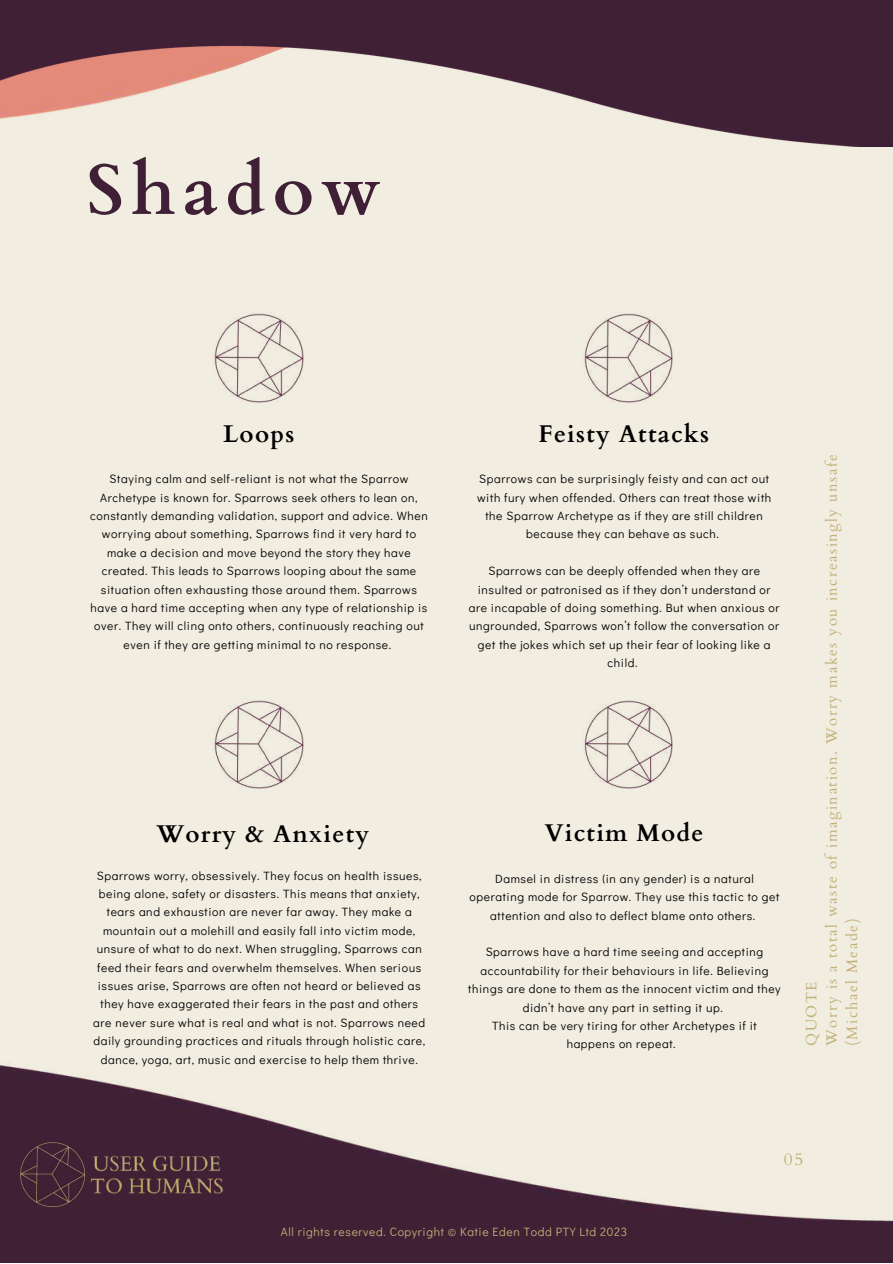
<style>
.page{position:relative;width:893px;height:1264px;background:#fff}
.page>*{position:absolute;margin:0;border:0;box-sizing:border-box;transform-origin:0 0}
.t1{font:700 70.95px "Cardo";letter-spacing:.1em;color:#402036}
.t2{font:700 24.15px "Cardo";letter-spacing:.05em;color:#000}
.t3{font:17.55px "Cardo";color:#c2b078}
.t4{font:15px/20.2px "Cardo";letter-spacing:.1em;color:#c2b078}
.t5{font:12px/18.5px "Didact Gothic";letter-spacing:.05em;color:#000;text-align:center}
.t6{font:12px "Didact Gothic";letter-spacing:.05em;color:#c2b078}
</style>
<div class="page">
<div style="left:0;top:0;width:892px;height:1262px;background:#f1ede1"></div>
<img style="left:0;top:1062px;width:892px;height:200px">
<img style="left:19px;top:1140px;width:67px;height:68px">
<img style="left:89px;top:1152px;width:134px;height:44px">
<img style="left:214px;top:358px;width:90px;height:45px">
<img style="left:584px;top:313px;width:89px;height:90px">
<img style="left:214px;top:700px;width:90px;height:89px">
<img style="left:584px;top:700px;width:89px;height:89px">
<img style="left:214px;top:313px;width:90px;height:45px">
<img style="left:0;top:2px;width:892px;height:145px">
<h1 class="t1" style="left:86px;top:144px;width:296px">Shadow</h1>
<h2 class="t2" style="left:223px;top:418px;width:73px">Loops</h2>
<p class="t5" style="left:90px;top:469px;width:339px">Staying calm and self-reliant is not what the Sparrow Archetype is known for. Sparrows seek others to lean on, constantly demanding validation, support and advice. When worrying about something, Sparrows find it very hard to make a decision and move beyond the story they have created. This leads to Sparrows looping about the same situation often exhausting those around them. Sparrows have a hard time accepting when any type of relationship is over. They will cling onto others, continuously reaching out even if they are getting minimal to no response.</p>
<h2 class="t2" style="left:156px;top:818px;width:214px">Worry &amp; Anxiety</h2>
<p class="t5" style="left:93px;top:865px;width:333px">Sparrows worry, obsessively. They focus on health issues, being alone, safety or disasters. This means that anxiety, tears and exhaustion are never far away. They make a mountain out a molehill and easily fall into victim mode, unsure of what to do next. When struggling, Sparrows can feed their fears and overwhelm themselves. When serious issues arise, Sparrows are often not heard or believed as they have exaggerated their fears in the past and others are never sure what is real and what is not. Sparrows need daily grounding practices and rituals through holistic care, dance, yoga, art, music and exercise to help them thrive.</p>
<h2 class="t2" style="left:538px;top:418px;width:172px">Feisty Attacks</h2>
<p class="t5" style="left:477px;top:469px;width:296px">Sparrows can be surprisingly feisty and can act out with fury when offended. Others can treat those with the Sparrow Archetype as if they are still children because they can behave as such.</p>
<p class="t5" style="left:469px;top:561px;width:312px">Sparrows can be deeply offended when they are insulted or patronised as if they don’t understand or are incapable of doing something. But when anxious or ungrounded, Sparrows won’t follow the conversation or get the jokes which set up their fear of looking like a child.</p>
<h2 class="t2" style="left:544px;top:817px;width:160px">Victim Mode</h2>
<p class="t5" style="left:469px;top:868px;width:311px">Damsel in distress (in any gender) is a natural operating mode for Sparrow. They use this tactic to get attention and also to deflect blame onto others.</p>
<p class="t5" style="left:468px;top:942px;width:314px">Sparrows have a hard time seeing and accepting accountability for their behaviours in life. Believing things are done to them as the innocent victim and they didn’t have any part in setting it up.<br>This can be very tiring for other Archetypes if it happens on repeat.</p>
<p class="t4" style="left:801px;top:1045px;width:593px;rotate:-90deg">QUOTE<br>Worry is a total waste of imagination. Worry makes you increasingly unsafe (Michael Meade)</p>
<h3 class="t3" style="left:783px;top:1147px;width:21px">05</h3>
<p class="t6" style="left:281px;top:1223px;width:348px">All rights reserved. Copyright © Katie Eden Todd PTY Ltd 2023</p>
</div>
